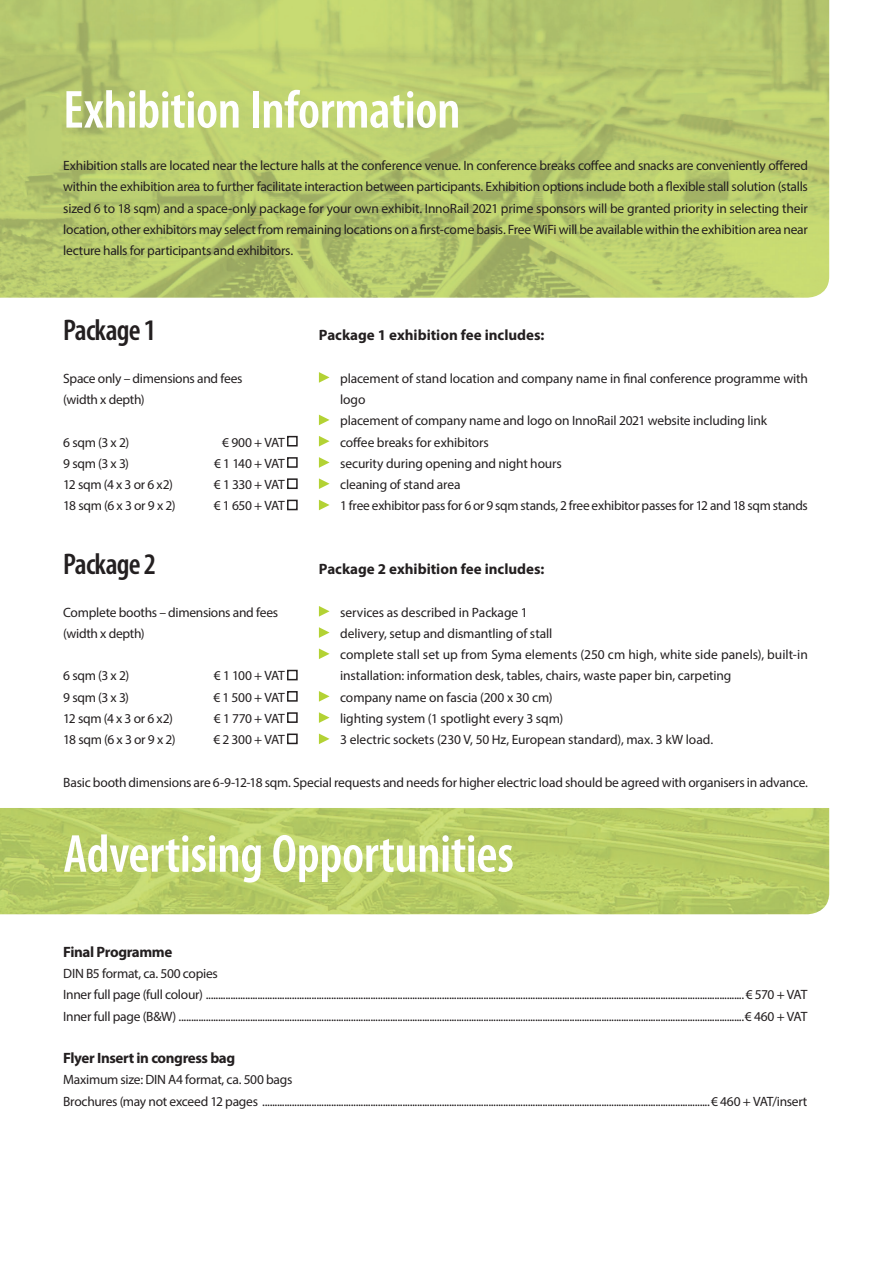
<style>
.page{position:relative;width:893px;height:1263px;background:#fff}
.page>*{position:absolute;margin:0;border:0;box-sizing:border-box;transform-origin:0 0}
.kenyér{font:600 condensed 54px "Myriad Pro";letter-spacing:-.01em;color:#fff}
.Cím{font:600 condensed 54px "Myriad Pro";letter-spacing:-.01em;color:#fff}
.hír_címe{font:600 condensed 30px "Myriad Pro";letter-spacing:-.025em;color:#231f20}
.keret_címe{font:700 15px "Myriad Pro";color:#231f20}
.keret_címe-2{font:700 15px "Myriad Pro";letter-spacing:-.025em;color:#231f20}
.kenyér-2{font:13.5px/21.3px "Myriad Pro";letter-spacing:-.015em;color:#231f20}
</style>
<div class="page">
<img style="left:0;top:808px;width:829px;height:107px">
<img style="left:0;top:0;width:829px;height:298px">
<div style="left:287px;top:436px;width:11px;height:10px;border:2px solid #231f20"></div>
<div style="left:287px;top:457px;width:11px;height:11px;border:2px solid #231f20"></div>
<div style="left:287px;top:478px;width:11px;height:11px;border:2px solid #231f20"></div>
<div style="left:287px;top:500px;width:11px;height:10px;border:2px solid #231f20"></div>
<div style="left:287px;top:670px;width:11px;height:10px;border:2px solid #231f20"></div>
<div style="left:287px;top:691px;width:11px;height:11px;border:2px solid #231f20"></div>
<div style="left:287px;top:712px;width:11px;height:11px;border:2px solid #231f20"></div>
<div style="left:287px;top:733px;width:11px;height:11px;border:2px solid #231f20"></div>
<svg style="left:319px;top:372px;width:11px;height:11px"></svg>
<svg style="left:319px;top:415px;width:11px;height:10px"></svg>
<svg style="left:319px;top:436px;width:11px;height:10px"></svg>
<svg style="left:319px;top:457px;width:11px;height:11px"></svg>
<svg style="left:319px;top:478px;width:11px;height:11px"></svg>
<svg style="left:319px;top:500px;width:11px;height:10px"></svg>
<svg style="left:319px;top:606px;width:11px;height:11px"></svg>
<svg style="left:319px;top:627px;width:11px;height:11px"></svg>
<svg style="left:319px;top:648px;width:11px;height:11px"></svg>
<svg style="left:319px;top:691px;width:11px;height:11px"></svg>
<svg style="left:319px;top:712px;width:11px;height:11px"></svg>
<svg style="left:319px;top:733px;width:11px;height:11px"></svg>
<p class="Cím" style="left:63px;top:80px;width:399px">Exhibition Information</p>
<p class="kenyér-2" style="left:63px;top:155px;width:746px;text-align:justify">Exhibition stalls are located near the lecture halls at the conference venue. In conference breaks coffee and snacks are conveniently offered within the exhibition area to further facilitate interaction between participants. Exhibition options include both a flexible stall solution (stalls sized 6 to 18 sqm) and a space-only package for your own exhibit. InnoRail 2021 prime sponsors will be granted priority in selecting their location, other exhibitors may select from remaining locations on a first-come basis. Free WiFi will be available within the exhibition area near lecture halls for participants and exhibitors.</p>
<p class="hír_címe" style="left:63px;top:314px;width:94px">Package 1</p>
<p class="kenyér-2" style="left:63px;top:367px;width:181px">Space only – dimensions and fees</p>
<p class="kenyér-2" style="left:63px;top:389px;width:83px">(width x depth)</p>
<p class="kenyér-2" style="left:63px;top:431px;width:67px">6 sqm (3 x 2)</p>
<p class="kenyér-2" style="left:222px;top:431px;width:64px">€ 900 + VAT</p>
<p class="kenyér-2" style="left:63px;top:452px;width:67px">9 sqm (3 x 3)</p>
<p class="kenyér-2" style="left:214px;top:452px;width:72px">€ 1 140 + VAT</p>
<p class="kenyér-2" style="left:63px;top:474px;width:111px">12 sqm (4 x 3 or 6 x2)</p>
<p class="kenyér-2" style="left:214px;top:474px;width:72px">€ 1 330 + VAT</p>
<p class="kenyér-2" style="left:63px;top:495px;width:114px">18 sqm (6 x 3 or 9 x 2)</p>
<p class="kenyér-2" style="left:214px;top:495px;width:72px">€ 1 650 + VAT</p>
<p class="keret_címe" style="left:319px;top:325px;width:227px">Package 1 exhibition fee includes:</p>
<p class="kenyér-2" style="left:340px;top:367px;width:469px">placement of stand location and company name in final conference programme with logo</p>
<p class="kenyér-2" style="left:340px;top:410px;width:428px">placement of company name and logo on InnoRail 2021 website including link</p>
<p class="kenyér-2" style="left:340px;top:431px;width:150px">coffee breaks for exhibitors</p>
<p class="kenyér-2" style="left:340px;top:452px;width:223px">security during opening and night hours</p>
<p class="kenyér-2" style="left:340px;top:474px;width:122px">cleaning of stand area</p>
<p class="kenyér-2" style="left:340px;top:495px;width:469px">1 free exhibitor pass for 6 or 9 sqm stands, 2 free exhibitor passes for 12 and 18 sqm stands</p>
<p class="hír_címe" style="left:63px;top:548px;width:94px">Package 2</p>
<p class="kenyér-2" style="left:63px;top:601px;width:216px">Complete booths – dimensions and fees</p>
<p class="kenyér-2" style="left:63px;top:622px;width:83px">(width x depth)</p>
<p class="kenyér-2" style="left:63px;top:665px;width:67px">6 sqm (3 x 2)</p>
<p class="kenyér-2" style="left:214px;top:665px;width:72px">€ 1 100 + VAT</p>
<p class="kenyér-2" style="left:63px;top:686px;width:67px">9 sqm (3 x 3)</p>
<p class="kenyér-2" style="left:213px;top:686px;width:73px">€ 1 500 + VAT</p>
<p class="kenyér-2" style="left:63px;top:707px;width:111px">12 sqm (4 x 3 or 6 x2)</p>
<p class="kenyér-2" style="left:214px;top:707px;width:72px">€ 1 770 + VAT</p>
<p class="kenyér-2" style="left:63px;top:729px;width:114px">18 sqm (6 x 3 or 9 x 2)</p>
<p class="kenyér-2" style="left:213px;top:729px;width:73px">€ 2 300 + VAT</p>
<p class="kenyér-2" style="left:63px;top:771px;width:746px">Basic booth dimensions are 6-9-12-18 sqm. Special requests and needs for higher electric load should be agreed with organisers in advance.</p>
<p class="keret_címe" style="left:319px;top:559px;width:227px">Package 2 exhibition fee includes:</p>
<p class="kenyér-2" style="left:340px;top:601px;width:189px">services as described in Package 1</p>
<p class="kenyér-2" style="left:340px;top:622px;width:214px">delivery, setup and dismantling of stall</p>
<p class="kenyér-2" style="left:340px;top:644px;width:469px">complete stall set up from Syma elements (250 cm high, white side panels), built-in installation: information desk, tables, chairs, waste paper bin, carpeting</p>
<p class="kenyér-2" style="left:340px;top:686px;width:214px">company name on fascia (200 x 30 cm)</p>
<p class="kenyér-2" style="left:340px;top:707px;width:225px">lighting system (1 spotlight every 3 sqm)</p>
<p class="kenyér-2" style="left:340px;top:729px;width:374px">3 electric sockets (230 V, 50 Hz, European standard), max. 3 kW load.</p>
<p class="kenyér" style="left:63px;top:824px;width:452px">Advertising Opportunities</p>
<p class="keret_címe-2" style="left:63px;top:942px;width:111px">Final Programme</p>
<p class="kenyér-2" style="left:63px;top:963px;width:156px">DIN B5 format, ca. 500 copies</p>
<p class="kenyér-2" style="left:63px;top:984px;width:746px">Inner full page (full colour) ...........................................................................................................................................................................................................................€ 570 + VAT</p>
<p class="kenyér-2" style="left:63px;top:1005px;width:746px">Inner full page (B&amp;W) ......................................................................................................................................................................................................................................€ 460 + VAT</p>
<p class="keret_címe-2" style="left:63px;top:1048px;width:174px">Flyer Insert in congress bag</p>
<p class="kenyér-2" style="left:63px;top:1069px;width:231px">Maximum size: DIN A4 format, ca. 500 bags</p>
<p class="kenyér-2" style="left:63px;top:1090px;width:746px">Brochures (may not exceed 12 pages ......................................................................................................................................................................................€ 460 + VAT/insert</p>
</div>
